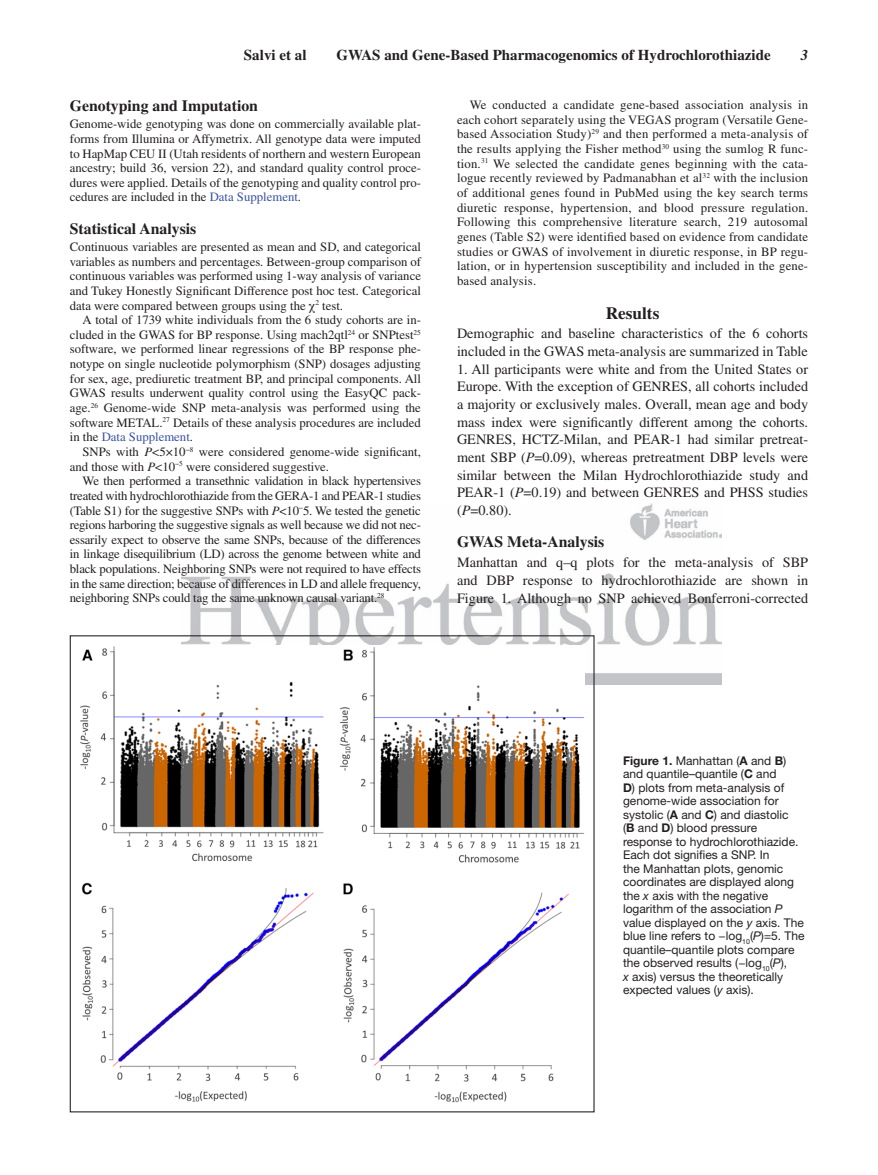
<style>
.page{position:relative;width:878px;height:1175px;background:#fff}
.page>*{position:absolute;margin:0;border:0;box-sizing:border-box;transform-origin:0 0}
.t1{font:700 17.25px "Times";color:#231f20}
.t2{font:700 15.75px "Times";color:#231f20}
.t3{font:700 15px "Times";color:#231f20}
.t4{font:italic 700 15px "Times";color:#231f20}
.t5{font:14.25px/17.7px "Times";color:#231f20;text-align:justify}
.t6{font:12.75px/14.7px "Times";color:#231f20;text-align:justify}
.t7{font:12px/13.5px "Helvetica Neue";color:#231f20}
.s1{color:#3a53a3}
.s2{font-family:"Gandhari Unicode"}
.s3{font-style:italic}
.s4{font-weight:700}
</style>
<div class="page">
<img style="left:181px;top:504px;width:540px;height:181px">
<svg style="left:69px;top:634px;width:526px;height:479px"></svg>
<p class="t3" style="left:244px;top:46px;width:64px">Salvi et al</p>
<p class="t3" style="left:336px;top:46px;width:435px">GWAS and Gene-Based Pharmacogenomics of Hydrochlorothiazide</p>
<p class="t4" style="left:800px;top:47px;width:9px">3</p>
<p class="t2" style="left:70px;top:97px;width:190px">Genotyping and Imputation</p>
<p class="t6" style="left:70px;top:117px;width:353px">Genome-wide genotyping was done on commercially available plat&shy;forms from Illumina or Affymetrix. All genotype data were imputed to HapMap CEU II (Utah residents of northern and western European ancestry; build 36, version 22), and standard quality control proce&shy;dures were applied. Details of the genotyping and quality control pro&shy;cedures are included in the <span class="s1">Data Supplement</span>.</p>
<p class="t2" style="left:70px;top:219px;width:128px">Statistical Analysis</p>
<p class="t6" style="left:70px;top:239px;width:353px">Continuous variables are presented as mean and SD, and categorical variables as numbers and percentages. Between-group comparison of continuous variables was performed using 1-way analysis of variance and Tukey Honestly Significant Difference post hoc test. Categorical data were compared between groups using the <span class="s2">χ</span><sup>2</sup> test.</p>
<p class="t6" style="left:70px;top:312px;width:353px;text-indent:13px">A total of 1739 white individuals from the 6 study cohorts are in&shy;cluded in the GWAS for BP response. Using mach2qtl<sup>24</sup> or SNPtest<sup>25 </sup>software, we performed linear regressions of the BP response phe&shy;notype on single nucleotide polymorphism (SNP) dosages adjusting for sex, age, prediuretic treatment BP, and principal components. All GWAS results underwent quality control using the EasyQC pack&shy;age.<sup>26</sup> Genome-wide SNP meta-analysis was performed using the software METAL.<sup>27</sup> Details of these analysis procedures are included in the <span class="s1">Data Supplement</span>.</p>
<p class="t6" style="left:70px;top:444px;width:352px;text-indent:13px">SNPs with <span class="s3">P</span>&lt;5×10<sup>−8</sup> were considered genome-wide significant, and those with <span class="s3">P</span>&lt;10<sup>−5</sup> were considered suggestive.</p>
<p class="t6" style="left:70px;top:473px;width:353px;text-indent:13px">We then performed a transethnic validation in black hypertensives treated with hydrochlorothiazide from the GERA-1 and PEAR-1 studies (Table S1) for the suggestive SNPs with <span class="s3">P</span>&lt;10<sup>−</sup>5. We tested the genetic regions harboring the suggestive signals as well because we did not nec&shy;essarily expect to observe the same SNPs, because of the differences in linkage disequilibrium (LD) across the genome between white and black populations. Neighboring SNPs were not required to have effects in the same direction; because of differences in LD and allele frequency, neighboring SNPs could tag the same unknown causal variant.<sup>28</sup></p>
<p class="t6" style="left:457px;top:97px;width:353px;text-indent:13px">We conducted a candidate gene-based association analysis in each cohort separately using the VEGAS program (Versatile Gene&shy;based Association Study)<sup>29</sup> and then performed a meta-analysis of the results applying the Fisher method<sup>30</sup> using the sumlog R func&shy;tion.<sup>31</sup> We selected the candidate genes beginning with the cata&shy;logue recently reviewed by Padmanabhan et al<sup>32</sup> with the inclusion of additional genes found in PubMed using the key search terms diuretic response, hypertension, and blood pressure regulation.<br>Following this comprehensive literature search, 219 autosomal genes (Table S2) were identified based on evidence from candidate studies or GWAS of involvement in diuretic response, in BP regu&shy;lation, or in hypertension susceptibility and included in the gene&shy;based analysis.</p>
<h1 class="t1" style="left:605px;top:303px;width:55px">Results</h1>
<p class="t5" style="left:457px;top:324px;width:352px">Demographic and baseline characteristics of the 6 cohorts included in the GWAS meta-analysis are summarized in Table</p>
<p class="t5" style="left:457px;top:360px;width:353px">1. All participants were white and from the United States or Europe. With the exception of GENRES, all cohorts included a majority or exclusively males. Overall, mean age and body mass index were significantly different among the cohorts.<br>GENRES, HCTZ-Milan, and PEAR-1 had similar pretreat&shy;ment SBP (<span class="s3">P</span>=0.09), whereas pretreatment DBP levels were similar between the Milan Hydrochlorothiazide study and PEAR-1 (<span class="s3">P</span>=0.19) and between GENRES and PHSS studies (<span class="s3">P</span>=0.80).</p>
<p class="t2" style="left:457px;top:533px;width:149px">GWAS Meta-Analysis</p>
<p class="t5" style="left:457px;top:553px;width:353px">Manhattan and q–q plots for the meta-analysis of SBP and DBP response to hydrochlorothiazide are shown in Figure 1. Although no SNP achieved Bonferroni-corrected</p>
<p class="t7" style="left:623px;top:753px;width:183px"><span class="s4">Figure 1.</span> Manhattan (<span class="s4">A</span> and <span class="s4">B</span>) and quantile–quantile (<span class="s4">C</span> and<br><span class="s4">D</span>) plots from meta-analysis of genome-wide association for systolic (<span class="s4">A</span> and <span class="s4">C</span>) and diastolic<br>(<span class="s4">B</span> and <span class="s4">D</span>) blood pressure response to hydrochlorothiazide.<br>Each dot signifies a SNP. In<br>the Manhattan plots, genomic coordinates are displayed along the <span class="s3">x</span> axis with the negative logarithm of the association <span class="s3">P </span>value displayed on the <span class="s3">y</span> axis. The blue line refers to −log<sub>10</sub>(<span class="s3">P</span>)=5. The quantile–quantile plots compare the observed results (−log<sub>10</sub>(<span class="s3">P</span>),<br><span class="s3">x</span> axis) versus the theoretically expected values (<span class="s3">y</span> axis).</p>
</div>
